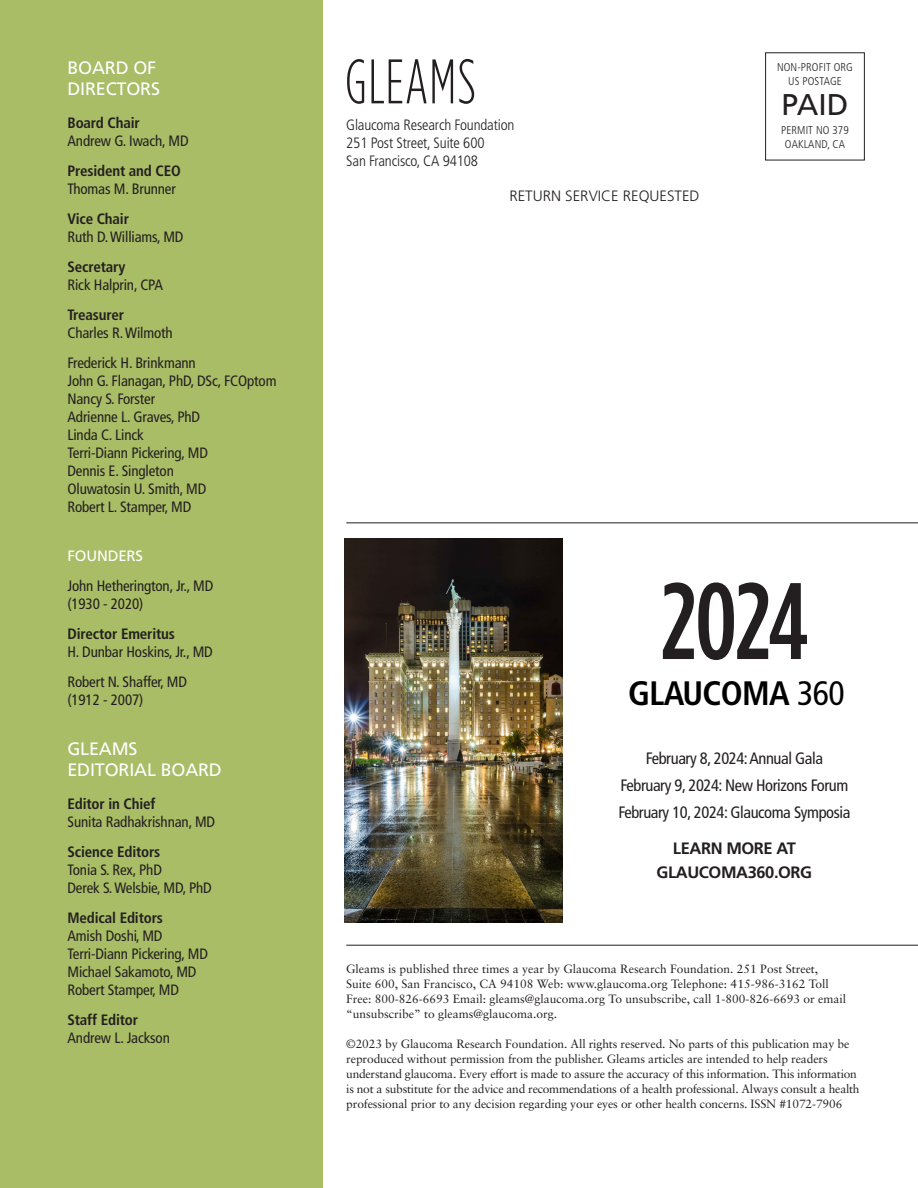
<style>
.page{position:relative;width:918px;height:1188px;background:#fff}
.page>*{position:absolute;margin:0;border:0;box-sizing:border-box;transform-origin:0 0}
.t1{font:500 108px "Gotham Condensed";color:#231f20}
.t2{font:300 62.7px "Gotham Condensed";letter-spacing:.02em;color:#231f20;scale:.9 1}
.t3{font:700 condensed 33.9px "Frutiger";letter-spacing:-.02em;color:#000}
.t4{font:30px "Frutiger LT Pro";color:#231f20}
.t5{font:18px/21px "Frutiger LT Pro";letter-spacing:-.01em;color:#fff}
.t6{font:condensed 16.5px/27px "Frutiger LT Pro";letter-spacing:-.025em;color:#231f20;text-align:center}
.t7{font:700 16.5px/24px "Frutiger LT Pro";letter-spacing:-.025em;color:#231f20;text-align:center}
.t8{font:condensed 15px/18px "Frutiger LT Pro";letter-spacing:-.01em;color:#231f20}
.t9{font:700 condensed 15px "Frutiger LT Pro";letter-spacing:-.01em;color:#231f20}
.t10{font:300 condensed 15px/18px "Frutiger LT Pro";letter-spacing:-.01em;color:#231f20}
.t11{font:300 15px "Frutiger LT Pro";color:#231f20}
.t12{font:15px "Frutiger LT Pro";letter-spacing:-.01em;color:#fff}
.t13{font:12px/15px "Sabon LTW1 G";letter-spacing:-.01em;color:#231f20}
.t14{font:300 condensed 11.25px/13.6px "Frutiger LT Pro";letter-spacing:.01em;color:#231f20;text-align:center}
.s1{font-weight:400}
</style>
<div class="page">
<hr style="left:917px;top:386px;width:1px;height:624px;background:#000">
<div style="left:0;top:0;width:322px;height:1188px;background:#a9bc66"></div>
<div style="left:765px;top:53px;width:100px;height:107px;border:1px solid #231f20"></div>
<img style="left:345px;top:539px;width:218px;height:384px">
<hr style="left:346px;top:945px;width:572px;height:1px;background:#231f20">
<hr style="left:346px;top:522px;width:572px;height:1px;background:#231f20">
<h3 class="t5" style="left:68px;top:57px;width:94px">BOARD OF<br>DIRECTORS</h3>
<p class="t9" style="left:68px;top:113px;width:74px">Board Chair</p>
<p class="t8" style="left:68px;top:131px;width:123px">Andrew G. Iwach, MD</p>
<p class="t9" style="left:68px;top:161px;width:115px">President and CEO</p>
<p class="t8" style="left:68px;top:179px;width:110px">Thomas M. Brunner</p>
<p class="t9" style="left:68px;top:209px;width:63px">Vice Chair</p>
<p class="t8" style="left:68px;top:227px;width:117px">Ruth D. Williams, MD</p>
<p class="t9" style="left:68px;top:257px;width:59px">Secretary</p>
<p class="t8" style="left:68px;top:275px;width:97px">Rick Halprin, CPA</p>
<p class="t9" style="left:68px;top:305px;width:58px">Treasurer</p>
<p class="t8" style="left:68px;top:317px;width:130px;line-height:30px">Charles R. Wilmoth<br>Frederick H. Brinkmann</p>
<p class="t8" style="left:68px;top:371px;width:211px">John G. Flanagan, PhD, DSc, FCOptom<br>Nancy S. Forster<br>Adrienne L. Graves, PhD<br>Linda C. Linck<br>Terri-Diann Pickering, MD<br>Dennis E. Singleton<br>Oluwatosin U. Smith, MD<br>Robert L. Stamper, MD</p>
<p class="t12" style="left:68px;top:547px;width:77px">FOUNDERS</p>
<p class="t8" style="left:68px;top:577px;width:147px">John Hetherington, Jr., MD (1930 - 2020)</p>
<p class="t9" style="left:68px;top:625px;width:109px">Director Emeritus</p>
<p class="t8" style="left:68px;top:637px;width:147px;line-height:30px">H. Dunbar Hoskins, Jr., MD<br>Robert N. Shaffer, MD</p>
<p class="t8" style="left:68px;top:691px;width:77px">(1912 - 2007)</p>
<h3 class="t5" style="left:68px;top:738px;width:156px">GLEAMS<br>EDITORIAL BOARD</h3>
<p class="t9" style="left:68px;top:794px;width:89px">Editor in Chief</p>
<p class="t8" style="left:68px;top:812px;width:149px">Sunita Radhakrishnan, MD</p>
<p class="t9" style="left:68px;top:842px;width:94px">Science Editors</p>
<p class="t8" style="left:68px;top:860px;width:146px">Tonia S. Rex, PhD<br>Derek S. Welsbie, MD, PhD</p>
<p class="t9" style="left:68px;top:908px;width:97px">Medical Editors</p>
<p class="t8" style="left:68px;top:926px;width:142px">Amish Doshi, MD<br>Terri-Diann Pickering, MD<br>Michael Sakamoto, MD<br>Robert Stamper, MD</p>
<p class="t9" style="left:68px;top:1010px;width:72px">Staff Editor</p>
<p class="t8" style="left:68px;top:1028px;width:104px">Andrew L. Jackson</p>
<h2 class="t2" style="left:345px;top:46px;width:147px">GLEAMS</h2>
<p class="t10" style="left:346px;top:116px;width:170px">Glaucoma Research Foundation<br>251 Post Street, Suite 600<br>San Francisco, CA 94108</p>
<p class="t11" style="left:509px;top:188px;width:192px">RETURN SERVICE REQUESTED</p>
<p class="t14" style="left:777px;top:60px;width:77px">NON-PROFIT ORG<br>US POSTAGE</p>
<h3 class="t4" style="left:782px;top:87px;width:68px">PAID</h3>
<p class="t14" style="left:781px;top:124px;width:69px">PERMIT NO 379<br>OAKLAND, CA</p>
<h1 class="t1" style="left:661px;top:559px;width:149px">2024</h1>
<h3 class="t3" style="left:628px;top:673px;width:218px">GLAUCOMA <span class="s1">360</span></h3>
<h3 class="t6" style="left:618px;top:745px;width:233px">February 8, 2024: Annual Gala<br>February 9, 2024: New Horizons Forum<br>February 10, 2024: Glaucoma Symposia</h3>
<h3 class="t7" style="left:657px;top:836px;width:157px">LEARN MORE AT<br>GLAUCOMA360.ORG</h3>
<p class="t13" style="left:346px;top:961px;width:501px">Gleams is published three times a year by Glaucoma Research Foundation. 251 Post Street, Suite 600, San Francisco, CA 94108 Web: www.glaucoma.org Telephone: 415-986-3162 Toll Free: 800-826-6693 Email: gleams@glaucoma.org To unsubscribe, call 1-800-826-6693 or email “unsubscribe” to gleams@glaucoma.org.</p>
<p class="t13" style="left:346px;top:1036px;width:515px">©2023 by Glaucoma Research Foundation. All rights reserved. No parts of this publication may be reproduced without permission from the publisher. Gleams articles are intended to help readers understand glaucoma. Every effort is made to assure the accuracy of this information. This information is not a substitute for the advice and recommendations of a health professional. Always consult a health professional prior to any decision regarding your eyes or other health concerns. ISSN #1072-7906</p>
</div>
